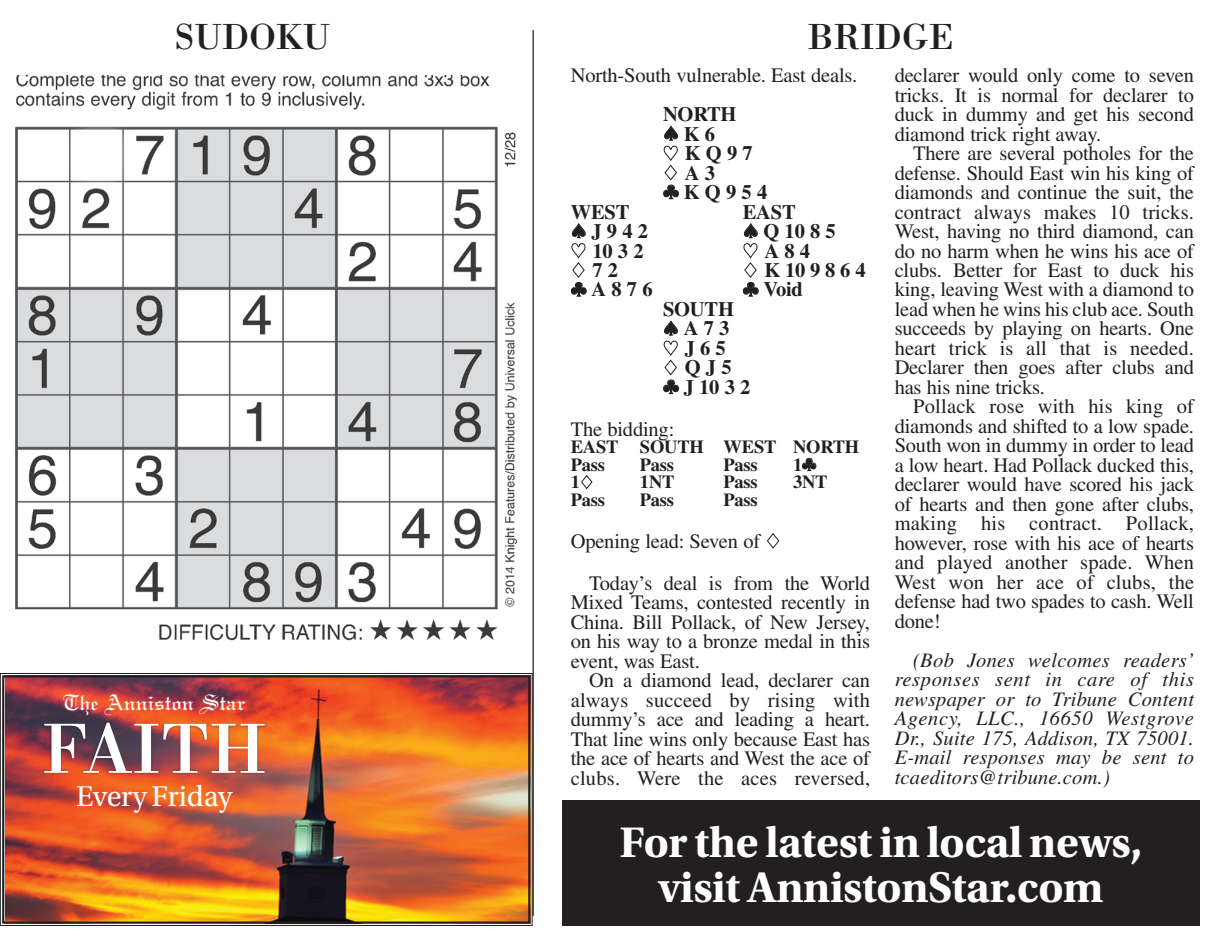
<style>
.page{position:relative;width:1211px;height:940px;background:#fff}
.page>*{position:absolute;margin:0;border:0;box-sizing:border-box;transform-origin:0 0}
.Overhead{font:73.25px "Bodoni Std";color:#fff}
.t1{font:700 45px "Utopia Std";letter-spacing:-.01em;color:#fff}
.Overhead-2{font:37.5px "Bodoni Std";color:#231f20}
.t2{font:30.25px "Utopia Std";letter-spacing:-.01em;color:#fff}
.t3{font:23.75px "Linotext";color:#fff}
.t4{font:20.5px/42px "Times";letter-spacing:-.01em;color:#231f20}
.t5{font:italic 20.5px/19.5px "Times";letter-spacing:.01em;color:#231f20;text-align:justify}
.t6{font:20.5px "Times";letter-spacing:.01em;color:#231f20}
.t7{font:700 20.5px/19.5px "Times";letter-spacing:-.01em;color:#231f20}
.t8{font:700 18.5px/17.5px "Times";letter-spacing:-.01em;color:#231f20}
.s1{color:#fff}
</style>
<div class="page">
<img style="left:15px;top:75px;width:502px;height:566px">
<svg style="left:663px;top:125px;width:16px;height:74px"></svg>
<svg style="left:571px;top:223px;width:16px;height:74px"></svg>
<svg style="left:743px;top:223px;width:16px;height:74px"></svg>
<svg style="left:663px;top:320px;width:16px;height:74px"></svg>
<svg style="left:802px;top:457px;width:14px;height:14px"></svg>
<svg style="left:581px;top:475px;width:11px;height:14px"></svg>
<svg style="left:767px;top:533px;width:12px;height:15px"></svg>
<hr style="left:532px;top:30px;width:2px;height:885px;background:#231f20">
<div style="left:562px;top:800px;width:638px;height:125px;background:#231f20"></div>
<img style="left:0;top:672px;width:533px;height:253px">
<div style="left:2px;top:675px;width:528px;height:248px;border:2px solid #231f20"></div>
<div style="left:42px;top:721px;width:225px;height:53px;background:#231f20;opacity:.5"></div>
<p class="Overhead-2" style="left:174px;top:14px;width:158px">SUDOKU</p>
<p class="t7" style="left:827px;top:25px;width:112px">POTHOLES</p>
<p class="t4" style="left:571px;top:54px;width:288px">North-South vulnerable. East deals.</p>
<p class="t7" style="left:663px;top:104px;width:75px">NORTH</p>
<p class="t7" style="left:663px;top:123px;width:106px">♠K 6<br><span class="s1">♥</span> K Q 9 7 <span class="s1">♦</span> A 3<br>♣K Q 9 5 4</p>
<p class="t7" style="left:571px;top:201px;width:60px">WEST</p>
<p class="t7" style="left:743px;top:201px;width:54px">EAST</p>
<p class="t7" style="left:571px;top:221px;width:79px">♠J 9 4 2</p>
<p class="t7" style="left:743px;top:221px;width:94px">♠ Q 10 8 5</p>
<p class="t7" style="left:571px;top:240px;width:74px"><span class="s1">♥</span> 10 3 2</p>
<p class="t7" style="left:743px;top:240px;width:69px"><span class="s1">♥</span> A 8 4</p>
<p class="t7" style="left:571px;top:260px;width:49px"><span class="s1">♦</span> 7 2</p>
<p class="t7" style="left:743px;top:260px;width:124px"><span class="s1">♦</span> K 10 9 8 6 4</p>
<p class="t7" style="left:571px;top:279px;width:83px">♣A 8 7 6</p>
<p class="t7" style="left:743px;top:279px;width:61px">♣ Void</p>
<p class="t7" style="left:663px;top:299px;width:89px">SOUTH ♠A 7 3<br><span class="s1">♥</span> J 6 5<br><span class="s1">♦</span> Q J 5 ♣ J 10 3 2</p>
<p class="t4" style="left:571px;top:408px;width:105px">The bidding:</p>
<p class="t8" style="left:571px;top:438px;width:290px">EAST SOUTH WEST NORTH<br>Pass</p>
<p class="Overhead-2" style="left:808px;top:14px;width:147px">BRIDGE</p>
<p class="t4" style="left:895px;top:54px;width:301px">declarer would only come to seven</p>
<p class="t4" style="left:895px;top:74px;width:301px">tricks. It is normal for declarer to</p>
<p class="t4" style="left:895px;top:93px;width:301px">duck in dummy and get his second</p>
<p class="t4" style="left:895px;top:112px;width:208px">diamond trick right away.</p>
<p class="t4" style="left:913px;top:132px;width:282px">There are several potholes for the</p>
<p class="t4" style="left:895px;top:151px;width:301px">defense. Should East win his king of</p>
<p class="t4" style="left:895px;top:171px;width:301px">diamonds and continue the suit, the</p>
<p class="t4" style="left:895px;top:190px;width:301px">contract always makes 10 tricks.</p>
<p class="t4" style="left:895px;top:210px;width:301px">West, having no third diamond, can</p>
<p class="t4" style="left:895px;top:229px;width:301px">do no harm when he wins his ace of</p>
<p class="t4" style="left:895px;top:249px;width:301px">clubs. Better for East to duck his</p>
<p class="t4" style="left:895px;top:268px;width:301px">king, leaving West with a diamond to</p>
<p class="t4" style="left:895px;top:288px;width:301px">lead when he wins his club ace. South</p>
<p class="t4" style="left:895px;top:307px;width:301px">succeeds by playing on hearts. One</p>
<p class="t4" style="left:895px;top:327px;width:301px">heart trick is all that is needed.</p>
<p class="t4" style="left:895px;top:346px;width:301px">Declarer then goes after clubs and</p>
<p class="t4" style="left:895px;top:366px;width:152px">has his nine tricks.</p>
<p class="t6" style="left:913px;top:395px;width:282px">Pollack rose with his king of</p>
<p class="t4" style="left:895px;top:405px;width:301px">diamonds and shifted to a low spade.</p>
<p class="t4" style="left:895px;top:424px;width:301px">South won in dummy in order to lead</p>
<p class="t4" style="left:895px;top:444px;width:301px">a low heart. Had Pollack ducked this,</p>
<p class="t4" style="left:895px;top:463px;width:301px">declarer would have scored his jack</p>
<p class="t4" style="left:895px;top:483px;width:301px">of hearts and then gone after clubs,</p>
<p class="t6" style="left:895px;top:512px;width:301px">making his contract. Pollack,</p>
<p class="t4" style="left:895px;top:521px;width:301px">however, rose with his ace of hearts</p>
<p class="t4" style="left:895px;top:541px;width:301px">and played another spade. When</p>
<p class="t6" style="left:895px;top:570px;width:301px">West won her ace of clubs, the</p>
<p class="t4" style="left:895px;top:580px;width:301px">defense had two spades to cash. Well</p>
<p class="t4" style="left:895px;top:599px;width:47px">done!</p>
<p class="t5" style="left:895px;top:650px;width:301px;text-indent:18px">(Bob Jones welcomes readers’ responses sent in care of this newspaper or to Tribune Content Agency, LLC., 16650 Westgrove Dr., Suite 175, Addison, TX 75001.<br>E-mail responses may be sent to tcaeditors@tribune.com.)</p>
<p class="t8" style="left:640px;top:455px;width:36px">Pass</p>
<p class="t8" style="left:724px;top:455px;width:36px">Pass</p>
<p class="t8" style="left:793px;top:455px;width:25px">1♣</p>
<p class="t8" style="left:571px;top:473px;width:24px">1<span class="s1">♦</span></p>
<p class="t8" style="left:640px;top:473px;width:36px">1NT</p>
<p class="t8" style="left:724px;top:473px;width:36px">Pass</p>
<p class="t8" style="left:793px;top:473px;width:36px">3NT</p>
<p class="t8" style="left:571px;top:490px;width:36px">Pass</p>
<p class="t8" style="left:640px;top:490px;width:36px">Pass</p>
<p class="t8" style="left:724px;top:490px;width:36px">Pass</p>
<p class="t4" style="left:589px;top:519px;width:282px;text-indent:-18px">Opening lead: Seven of <span class="s1">♦<br></span>Today’s deal is from the World</p>
<p class="t4" style="left:571px;top:581px;width:301px">Mixed Teams, contested recently in</p>
<p class="t4" style="left:571px;top:600px;width:301px">China. Bill Pollack, of New Jersey,</p>
<p class="t4" style="left:571px;top:620px;width:301px">on his way to a bronze medal in this</p>
<p class="t4" style="left:571px;top:639px;width:131px">event, was East.</p>
<p class="t4" style="left:589px;top:659px;width:282px">On a diamond lead, declarer can</p>
<p class="t6" style="left:571px;top:688px;width:301px">always succeed by rising with</p>
<p class="t4" style="left:571px;top:698px;width:301px">dummy’s ace and leading a heart.</p>
<p class="t4" style="left:571px;top:717px;width:301px">That line wins only because East has</p>
<p class="t4" style="left:571px;top:737px;width:301px">the ace of hearts and West the ace of</p>
<p class="t6" style="left:571px;top:766px;width:301px">clubs. Were the aces reversed,</p>
<p class="t3" style="left:63px;top:688px;width:185px">The Anniston Star</p>
<p class="Overhead" style="left:42px;top:703px;width:226px">FAITH</p>
<p class="t2" style="left:76px;top:779px;width:158px">Every Friday</p>
<p class="t1" style="left:620px;top:816px;width:524px">For the latest in local news,</p>
<p class="t1" style="left:658px;top:861px;width:447px">visit AnnistonStar.com</p>
</div>
